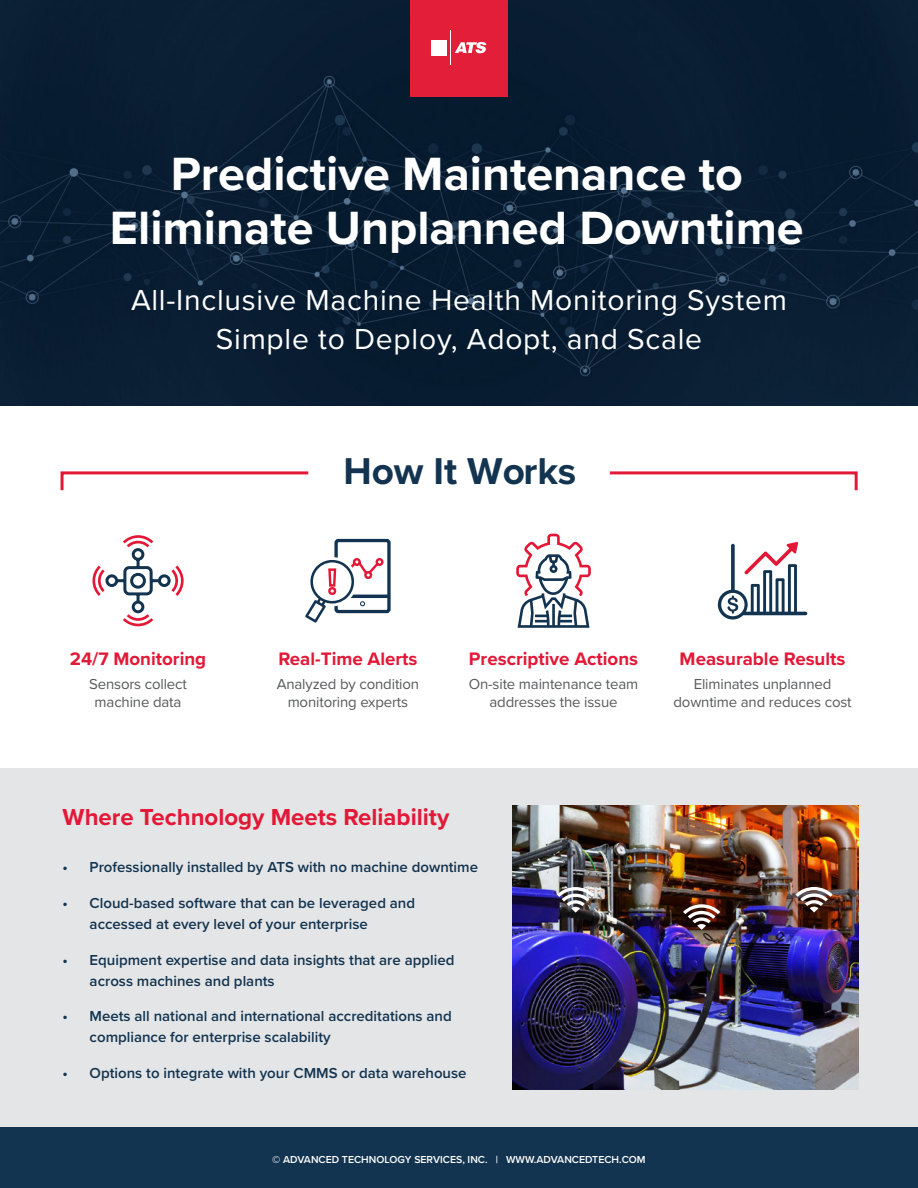
<style>
.page{position:relative;width:918px;height:1188px;background:#fff}
.page>*{position:absolute;margin:0;border:0;box-sizing:border-box;transform-origin:0 0}
.t1{font:700 48.45px/54.2px "Proxima Nova";color:#fff;text-align:center}
.t2{font:700 38.7px "Proxima Nova";color:#133450}
.t3{font:30px/39px "Proxima Nova";letter-spacing:.025em;color:#fff;text-align:center}
.t4{font:700 24px "Proxima Nova";color:#e31837}
.t5{font:700 18.75px "Proxima Nova";color:#e31837}
.t6{font:600 15px/21px "Proxima Nova";color:#133450}
.t7{font:15px/18px "Proxima Nova";letter-spacing:-.01em;color:#58595b;text-align:center}
.t8{font:600 10.5px "Proxima Nova";color:#fff}
</style>
<div class="page">
<div style="left:0;top:0;width:918px;height:406px;background:#081c32"></div>
<div style="left:0;top:768px;width:918px;height:360px;background:#e4e5e6"></div>
<div style="left:0;top:1128px;width:918px;height:60px;background:#133450"></div>
<div style="left:410px;top:0;width:98px;height:96px;background:#e31e38"></div>
<svg style="left:455px;top:42px;width:31px;height:12px"></svg>
<div style="left:432px;top:40px;width:15px;height:15px;background:#fff"></div>
<hr style="left:450px;top:31px;width:1px;height:34px;background:#fff">
<svg style="left:61px;top:471px;width:796px;height:20px"></svg>
<svg style="left:92px;top:535px;width:92px;height:91px"></svg>
<div style="left:334px;top:539px;width:57px;height:74px;border:3px solid #133450;border-radius:2px"></div>
<hr style="left:336px;top:595px;width:53px;height:3px;background:#133450">
<svg style="left:305px;top:557px;width:80px;height:66px"></svg>
<svg style="left:516px;top:534px;width:75px;height:94px"></svg>
<svg style="left:718px;top:542px;width:89px;height:78px"></svg>
<img style="left:512px;top:806px;width:347px;height:284px">
<svg style="left:557px;top:887px;width:37px;height:26px"></svg>
<svg style="left:683px;top:904px;width:37px;height:26px"></svg>
<svg style="left:795px;top:887px;width:38px;height:25px"></svg>
<h1 class="t1" style="left:110px;top:149px;width:695px">Predictive Maintenance to<br>Eliminate Unplanned Downtime</h1>
<h3 class="t3" style="left:131px;top:282px;width:658px">All-Inclusive Machine Health Monitoring System<br>Simple to Deploy, Adopt, and Scale</h3>
<h2 class="t2" style="left:343px;top:454px;width:234px">How It Works</h2>
<p class="t5" style="left:70px;top:651px;width:138px">24/7 Monitoring</p>
<p class="t7" style="left:89px;top:676px;width:99px">Sensors collect machine data</p>
<p class="t5" style="left:278px;top:651px;width:141px">Real-Time Alerts</p>
<p class="t7" style="left:277px;top:676px;width:144px">Analyzed by condition monitoring experts</p>
<p class="t5" style="left:469px;top:651px;width:171px">Prescriptive Actions</p>
<p class="t7" style="left:469px;top:676px;width:171px">On-site maintenance team addresses the issue</p>
<p class="t5" style="left:680px;top:651px;width:167px">Measurable Results</p>
<p class="t7" style="left:674px;top:676px;width:180px">Eliminates unplanned downtime and reduces cost</p>
<h3 class="t4" style="left:63px;top:807px;width:388px">Where Technology Meets Reliability</h3>
<p class="t6" style="left:63px;top:858px;width:417px">• Professionally installed by ATS with no machine downtime</p>
<p class="t6" style="left:90px;top:893px;width:327px;text-indent:-27px">• Cloud-based software that can be leveraged and accessed at every level of your enterprise</p>
<p class="t6" style="left:90px;top:950px;width:366px;text-indent:-27px">• Equipment expertise and data insights that are applied across machines and plants</p>
<p class="t6" style="left:90px;top:1007px;width:364px;text-indent:-27px">• Meets all national and international accreditations and compliance for enterprise scalability</p>
<p class="t6" style="left:63px;top:1063px;width:405px">• Options to integrate with your CMMS or data warehouse</p>
<p class="t8" style="left:272px;top:1155px;width:375px">© ADVANCED TECHNOLOGY SERVICES, INC. | WWW.ADVANCEDTECH.COM</p>
</div>
